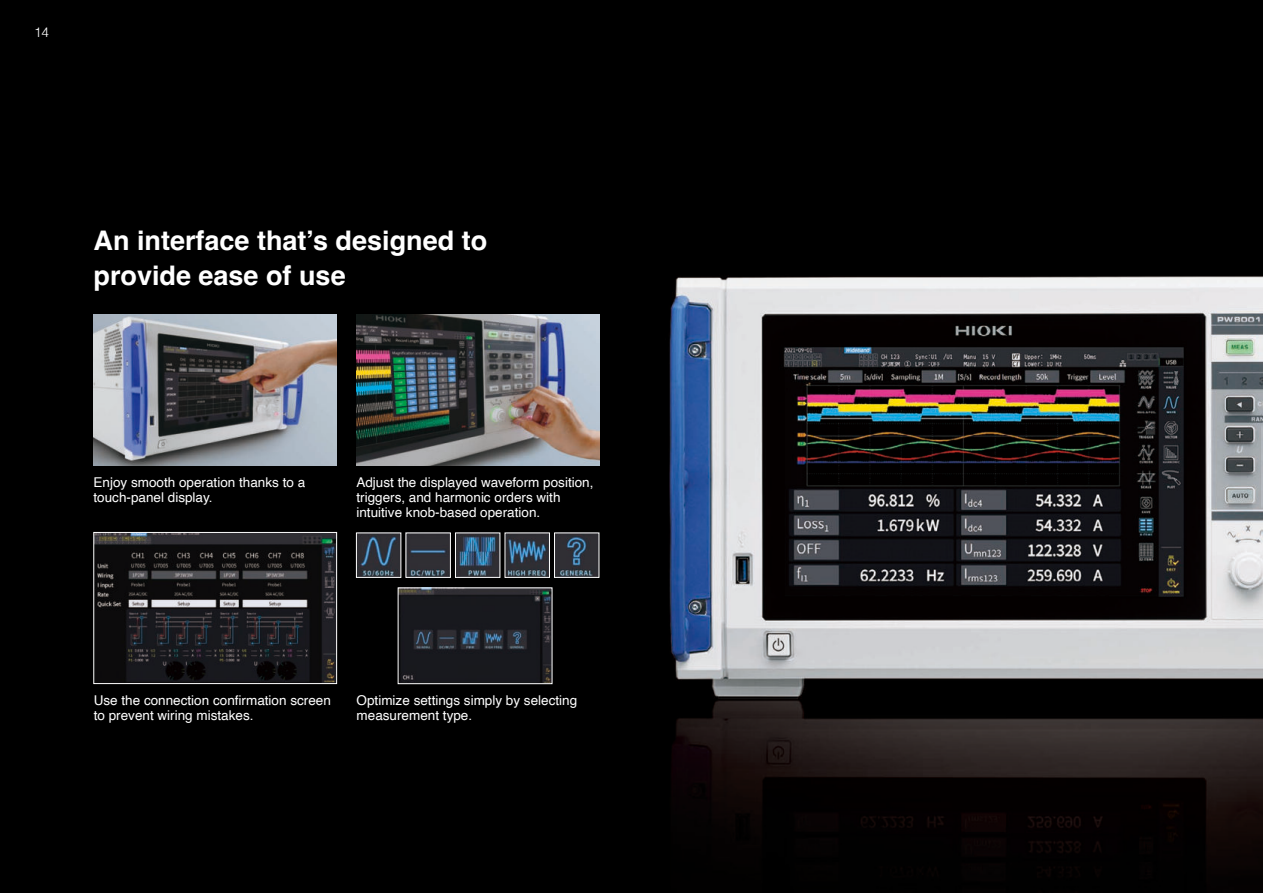
<style>
.page{position:relative;width:1263px;height:893px;background:#fff}
.page>*{position:absolute;margin:0;border:0;box-sizing:border-box;transform-origin:0 0}
.t1{font:700 27px/34.5px "Helvetica";color:#fff}
.t2{font:13.5px/15px "Helvetica";color:#fff}
.t3{font:300 13.5px "Helvetica";color:#fff}
</style>
<div class="page">
<img style="left:0;top:0;width:1263px;height:893px">
<img style="left:94px;top:315px;width:242px;height:151px">
<img style="left:356px;top:315px;width:243px;height:151px">
<img style="left:95px;top:534px;width:240px;height:148px">
<div style="left:93px;top:532px;width:244px;height:152px;border:1px solid #fff"></div>
<img style="left:400px;top:590px;width:150px;height:92px">
<div style="left:398px;top:588px;width:154px;height:96px;border:1px solid #fff"></div>
<img style="left:408px;top:535px;width:41px;height:41px">
<div style="left:406px;top:533px;width:45px;height:45px;border:1px solid #fff"></div>
<img style="left:556px;top:535px;width:41px;height:41px">
<div style="left:554px;top:533px;width:45px;height:45px;border:1px solid #fff"></div>
<img style="left:507px;top:535px;width:41px;height:41px">
<div style="left:505px;top:533px;width:45px;height:45px;border:1px solid #fff"></div>
<img style="left:358px;top:535px;width:41px;height:41px">
<div style="left:356px;top:533px;width:45px;height:45px;border:1px solid #fff"></div>
<img style="left:457px;top:535px;width:41px;height:41px">
<div style="left:455px;top:533px;width:45px;height:45px;border:1px solid #fff"></div>
<p class="t3" style="left:34px;top:27px;width:17px">14</p>
<h1 class="t1" style="left:94px;top:227px;width:395px">An interface that’s designed to provide ease of use</h1>
<p class="t2" style="left:94px;top:475px;width:213px">Enjoy smooth operation thanks to a touch-panel display.</p>
<p class="t2" style="left:356px;top:475px;width:239px">Adjust the displayed waveform position, triggers, and harmonic orders with intuitive knob-based operation.</p>
<p class="t2" style="left:94px;top:693px;width:239px">Use the connection confirmation screen to prevent wiring mistakes.</p>
<p class="t2" style="left:357px;top:693px;width:222px">Optimize settings simply by selecting measurement type.</p>
</div>
